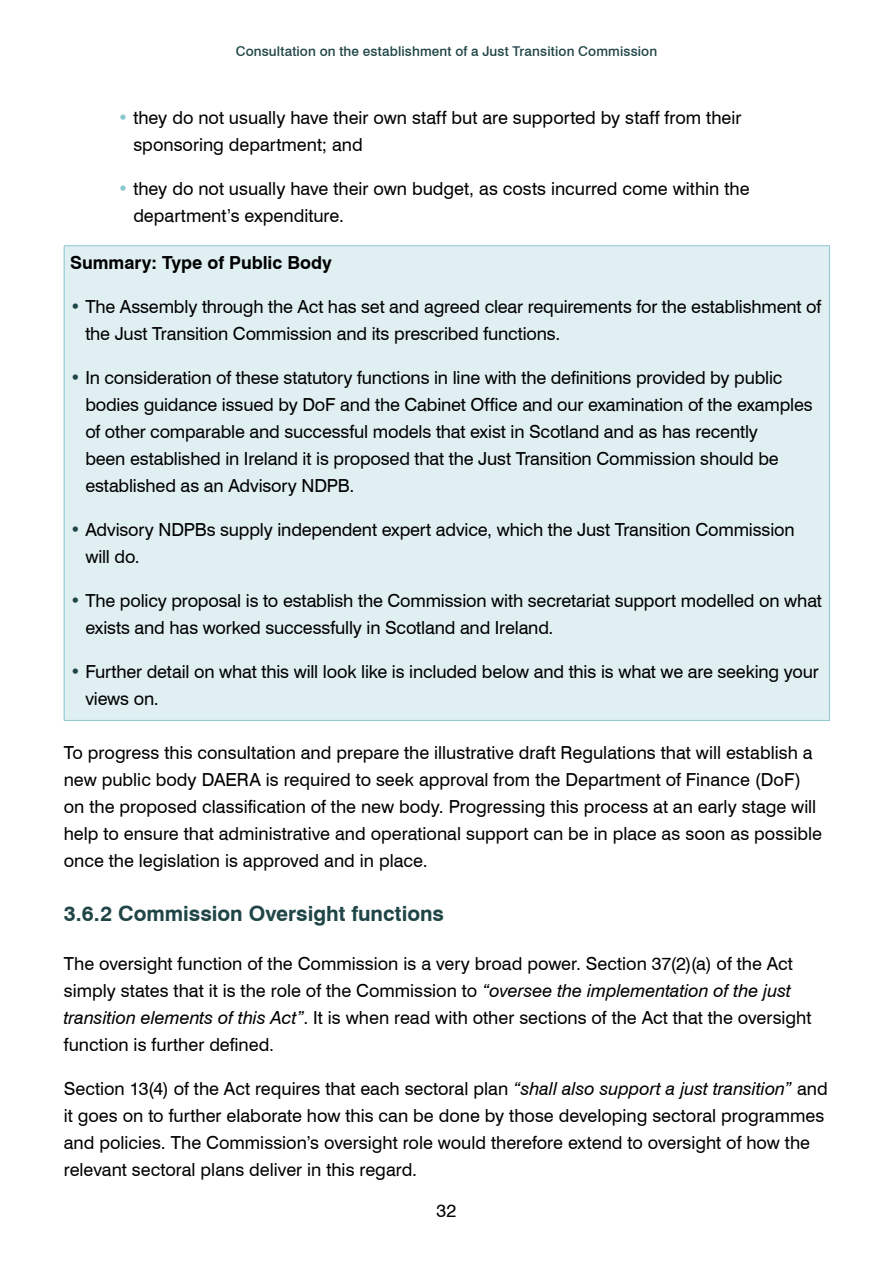
<style>
.page{position:relative;width:893px;height:1263px;background:#fff}
.page>*{position:absolute;margin:0;border:0;box-sizing:border-box;transform-origin:0 0}
._1_2_Sub_Header{font:700 21px "Swiss 721 BT";color:#204547}
._1_3_Body_text{font:18px/27px "Swiss 721 BT";letter-spacing:-.005em;color:#000}
._1_3_Body_text-2{font:700 18px "Swiss 721 BT";color:#000}
.t1{font:500 13.5px "Swiss 721 BT";letter-spacing:.01em;color:#204547}
.s1{color:#89c7cf}
.s2{color:#204547}
.s3{font-style:italic}
</style>
<div class="page">
<div style="left:64px;top:246px;width:766px;height:474px;background:#e0eff2"></div>
<hr style="left:64px;top:246px;width:1px;height:474px;background:#89c7cf">
<hr style="left:829px;top:246px;width:1px;height:474px;background:#89c7cf">
<hr style="left:64px;top:720px;width:766px;height:1px;background:#89c7cf">
<hr style="left:64px;top:245px;width:766px;height:1px;background:#89c7cf">
<p class="t1" style="left:236px;top:43px;width:423px">Consultation on the establishment of a Just Transition Commission</p>
<p class="_1_3_Body_text" style="left:133px;top:104px;width:610px;text-indent:-16px"><span class="s1">•</span> they do not usually have their own staff but are supported by staff from their sponsoring department; and</p>
<p class="_1_3_Body_text" style="left:133px;top:175px;width:618px;text-indent:-16px"><span class="s1">•</span> they do not usually have their own budget, as costs incurred come within the department’s expenditure.</p>
<p class="_1_3_Body_text-2" style="left:70px;top:252px;width:263px">Summary: Type of Public Body</p>
<p class="_1_3_Body_text" style="left:85px;top:293px;width:737px;text-indent:-15px"><span class="s2">•</span> The Assembly through the Act has set and agreed clear requirements for the establishment of the Just Transition Commission and its prescribed functions.</p>
<p class="_1_3_Body_text" style="left:85px;top:364px;width:729px;text-indent:-15px"><span class="s2">•</span> In consideration of these statutory functions in line with the definitions provided by public bodies guidance issued by DoF and the Cabinet Office and our examination of the examples of other comparable and successful models that exist in Scotland and as has recently<br>been established in Ireland it is proposed that the Just Transition Commission should be established as an Advisory NDPB.</p>
<p class="_1_3_Body_text" style="left:85px;top:516px;width:711px;text-indent:-15px"><span class="s2">•</span> Advisory NDPBs supply independent expert advice, which the Just Transition Commission will do.</p>
<p class="_1_3_Body_text" style="left:85px;top:587px;width:738px;text-indent:-15px"><span class="s2">•</span> The policy proposal is to establish the Commission with secretariat support modelled on what exists and has worked successfully in Scotland and Ireland.</p>
<p class="_1_3_Body_text" style="left:85px;top:658px;width:735px;text-indent:-15px"><span class="s2">•</span> Further detail on what this will look like is included below and this is what we are seeking your views on.</p>
<p class="_1_3_Body_text" style="left:64px;top:739px;width:760px">To progress this consultation and prepare the illustrative draft Regulations that will establish a new public body DAERA is required to seek approval from the Department of Finance (DoF) on the proposed classification of the new body. Progressing this process at an early stage will help to ensure that administrative and operational support can be in place as soon as possible once the legislation is approved and in place.</p>
<p class="_1_2_Sub_Header" style="left:64px;top:901px;width:382px">3.6.2 Commission Oversight functions</p>
<p class="_1_3_Body_text" style="left:64px;top:949px;width:749px">The oversight function of the Commission is a very broad power. Section 37(2)(a) of the Act simply states that it is the role of the Commission to <span class="s3">“oversee the implementation of the just transition elements of this Act”</span>. It is when read with other sections of the Act that the oversight function is further defined.</p>
<p class="_1_3_Body_text" style="left:64px;top:1074px;width:765px">Section 13(4) of the Act requires that each sectoral plan <span class="s3">“shall also support a just transition”</span> and it goes on to further elaborate how this can be done by those developing sectoral programmes and policies. The Commission’s oversight role would therefore extend to oversight of how the relevant sectoral plans deliver in this regard.</p>
<p class="_1_3_Body_text" style="left:437px;top:1197px;width:21px">32</p>
</div>
